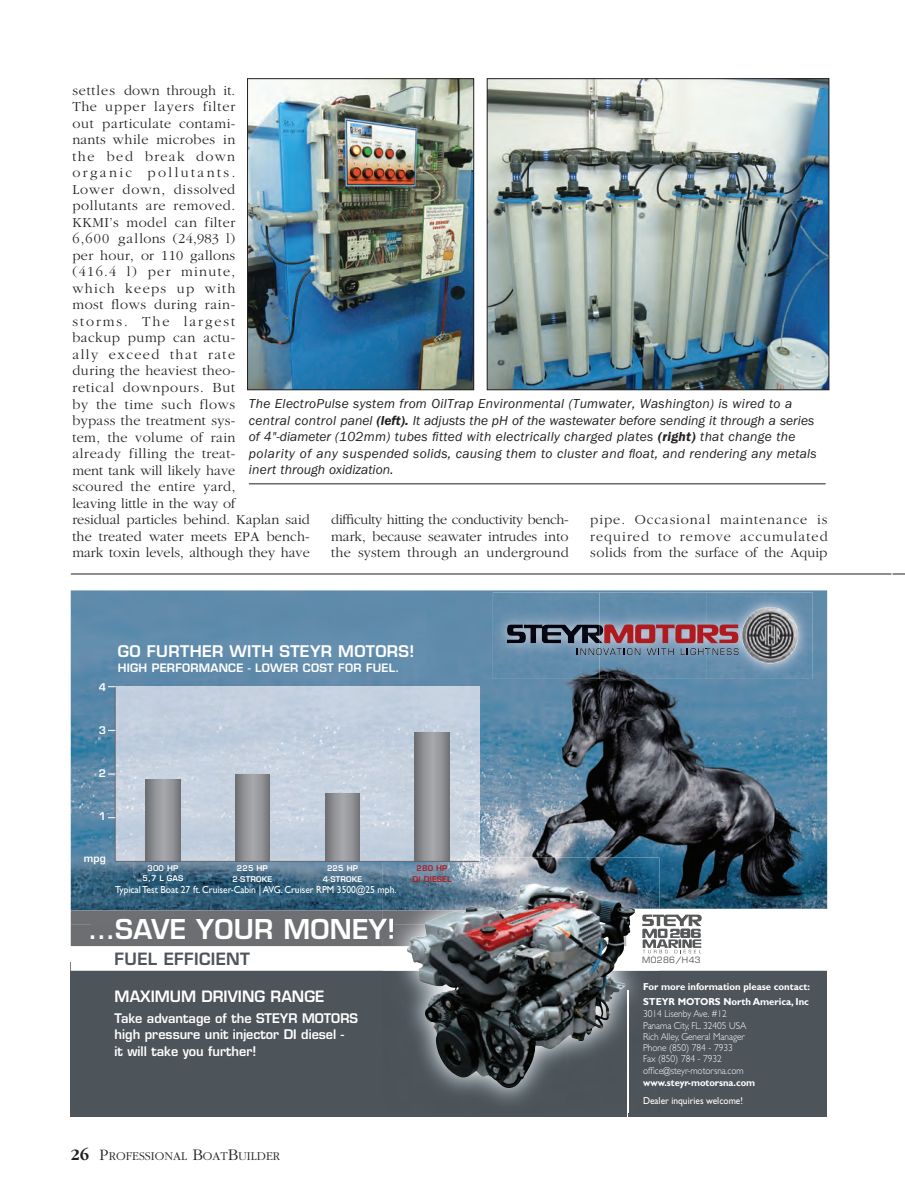
<style>
.page{position:relative;width:905px;height:1202px;background:#fff}
.page>*{position:absolute;margin:0;border:0;box-sizing:border-box;transform-origin:0 0}
.t1{font:600 26.7px "Eurostile";letter-spacing:.01em;color:#fff}
.t2{font:600 16.5px "Eurostile";letter-spacing:.02em;color:#4d545a}
.t3{font:600 15.6px "Eurostile";letter-spacing:.02em;color:#fff}
.t4{font:600 15.3px "Eurostile";color:#fff}
.t5{font:300 14.25px/16.5px "Garamond";letter-spacing:.03em;color:#231f20;text-align:justify}
.t6{font:italic 13.5px/16.5px "ITC Franklin Gothic Std";letter-spacing:.02em;color:#231f20}
.t7{font:600 12.9px/16.2px "Eurostile";color:#fff}
.t8{font:300 12.3px "Garamond";color:#231f20}
.t9{font:600 11.25px "Eurostile";letter-spacing:.02em;color:#fff}
.t10{font:10.35px "Gill Sans";letter-spacing:-.005em;color:#fff;scale:.93 1}
.t11{font:600 10.35px "Eurostile";color:#fff}
.t12{font:300 10.05px/11.2px "Gill Sans";letter-spacing:-.005em;color:#fff;scale:.93 1}
.t13{font:700 10.05px/14.9px "Gill Sans";letter-spacing:-.005em;color:#fff;scale:.95 1}
.t14{font:10.05px "Gill Sans";color:#fff;scale:.93 1}
.t15{font:700 10.05px "Gill Sans";letter-spacing:-.005em;color:#fff;scale:.93 1}
.t16{font:8.4px "Eurostile";letter-spacing:.045em;color:#57585a}
.t17{font:600 7.65px/10.4px "Eurostile";letter-spacing:.02em;color:#fff;text-align:center}
.t18{font:600 7.65px/10.4px "Eurostile";letter-spacing:.02em;color:#ae1a1e;text-align:center}
.s1{font-weight:600}
.s2{font-weight:700;font-size:16.5px}
.s3{font-size:16.5px}
</style>
<div class="page">
<hr style="left:71px;top:573px;width:820px;height:1px;background:#231f20">
<svg style="left:892px;top:573px;width:12px;height:1px"></svg>
<img style="left:71px;top:590px;width:756px;height:318px">
<div style="left:71px;top:962px;width:756px;height:155px;background:#4d545a"></div>
<svg style="left:71px;top:908px;width:756px;height:62px"></svg>
<hr style="left:627px;top:990px;width:1px;height:127px;background:#fff">
<img style="left:382px;top:857px;width:277px;height:51px">
<img style="left:382px;top:908px;width:277px;height:204px">
<img style="left:393px;top:911px;width:233px;height:35px">
<img style="left:382px;top:910px;width:244px;height:1px">
<div style="left:71px;top:910px;width:322px;height:36px;background:#6d6e71"></div>
<img style="left:382px;top:924px;width:11px;height:15px">
<img style="left:627px;top:990px;width:1px;height:122px">
<img style="left:407px;top:884px;width:121px;height:96px">
<svg style="left:642px;top:914px;width:59px;height:39px"></svg>
<img style="left:493px;top:592px;width:319px;height:87px">
<img style="left:507px;top:624px;width:69px;height:19px">
<svg style="left:576px;top:624px;width:162px;height:31px;background:#8c6978"></svg>
<img style="left:742px;top:607px;width:56px;height:56px">
<img style="left:115px;top:686px;width:312px;height:175px">
<img style="left:427px;top:686px;width:52px;height:171px">
<img style="left:382px;top:857px;width:97px;height:4px">
<hr style="left:115px;top:687px;width:1px;height:174px;background:#636366">
<svg style="left:146px;top:779px;width:34px;height:82px;background:#8e9093"></svg>
<svg style="left:235px;top:774px;width:34px;height:87px;background:#8e9093"></svg>
<svg style="left:325px;top:793px;width:35px;height:68px;background:#8e8f92"></svg>
<svg style="left:415px;top:733px;width:34px;height:128px;background:#8e9093"></svg>
<hr style="left:115px;top:861px;width:364px;height:1px;background:#636366">
<img style="left:249px;top:80px;width:223px;height:308px">
<div style="left:247px;top:78px;width:227px;height:312px;border:1px solid #231f20"></div>
<img style="left:489px;top:80px;width:338px;height:308px">
<div style="left:487px;top:78px;width:342px;height:312px;border:1px solid #231f20"></div>
<hr style="left:249px;top:483px;width:576px;height:1px;background:#231f20">
<p class="t5" style="left:72px;top:82px;width:239px;text-align:left">settles down through it.<br>The upper layers filter<br>out particulate contami-<br>nants while microbes in<br>the bed break down<br>organic pollutants.<br>Lower down, dissolved<br>pollutants are removed.<br>KKMI’s model can filter<br>6,600 gallons (24,983 l)<br>per hour, or 110 gallons<br>(416.4 l) per minute,<br>which keeps up with<br>most flows during rain-<br>storms. The largest<br>backup pump can actu-<br>ally exceed that rate<br>during the heaviest theo-<br>retical downpours. But<br>by the time such flows<br>bypass the treatment sys-<br>tem, the volume of rain<br>already filling the treat-<br>ment tank will likely have<br>scoured the entire yard,<br>leaving little in the way of<br>residual particles behind. Kaplan said the treated water meets EPA bench&shy;mark toxin levels, although they have</p>
<p class="t6" style="left:249px;top:396px;width:569px">The ElectroPulse system from OilTrap Environmental (Tumwater, Washington) is wired to a central control panel <span class="s1">(left).</span> It adjusts the pH of the wastewater before sending it through a series of 4"-diameter (102mm) tubes fitted with electrically charged plates <span class="s1">(right)</span> that change the polarity of any suspended solids, causing them to cluster and float, and rendering any metals inert through oxidization.</p>
<p class="t5" style="left:331px;top:511px;width:239px">difficulty hitting the conductivity bench&shy;mark, because seawater intrudes into the system through an underground</p>
<p class="t5" style="left:590px;top:511px;width:239px">pipe. Occasional maintenance is required to remove accumulated solids from the surface of the Aquip</p>
<p class="t11" style="left:99px;top:681px;width:9px">4</p>
<p class="t11" style="left:99px;top:724px;width:9px">3</p>
<p class="t11" style="left:99px;top:767px;width:9px">2</p>
<p class="t11" style="left:99px;top:810px;width:9px">1</p>
<p class="t11" style="left:84px;top:851px;width:24px">mpg</p>
<p class="t3" style="left:118px;top:641px;width:298px">GO FURTHER WITH STEYR MOTORS!</p>
<p class="t9" style="left:118px;top:660px;width:283px">HIGH PERFORMANCE - LOWER COST FOR FUEL.</p>
<p class="t17" style="left:142px;top:862px;width:42px">300 HP<br>5,7 L GAS</p>
<p class="t17" style="left:232px;top:863px;width:41px">225 HP<br>2-STROKE</p>
<p class="t17" style="left:323px;top:863px;width:41px">225 HP<br>4-STROKE</p>
<p class="t10" style="left:115px;top:884px;width:304px">Typical Test Boat 27 ft. Cruiser-Cabin | AVG. Cruiser RPM 3500@25 mph.</p>
<p class="t18" style="left:412px;top:863px;width:40px">280 HP<br>DI DIESEL</p>
<h1 class="t1" style="left:88px;top:912px;width:308px">…SAVE YOUR MONEY!</h1>
<p class="t2" style="left:115px;top:949px;width:137px">FUEL EFFICIENT</p>
<p class="t16" style="left:642px;top:954px;width:60px">MO286/H43</p>
<p class="t4" style="left:115px;top:986px;width:211px">MAXIMUM DRIVING RANGE</p>
<p class="t7" style="left:115px;top:1010px;width:245px">Take advantage of the STEYR MOTORS high pressure unit injector DI diesel -<br>it will take you further!</p>
<p class="t8" style="left:70px;top:1149px;width:211px"><span class="s2">26</span> <span class="s3">P</span>ROFESSIONAL <span class="s3">B</span>OAT<span class="s3">B</span>UILDER</p>
<p class="t13" style="left:643px;top:979px;width:177px">For more information please contact:<br>STEYR MOTORS North America, Inc</p>
<p class="t12" style="left:643px;top:1008px;width:113px">3014 Lisenby Ave. #12<br>Panama City, FL. 32405 USA<br>Rich Alley, General Manager<br>Phone (850) 784 - 7933<br>Fax (850) 784 - 7932 office@steyr-motorsna.com</p>
<p class="t15" style="left:643px;top:1077px;width:122px">www.steyr-motorsna.com</p>
<p class="t14" style="left:643px;top:1095px;width:109px">Dealer inquiries welcome!</p>
</div>
